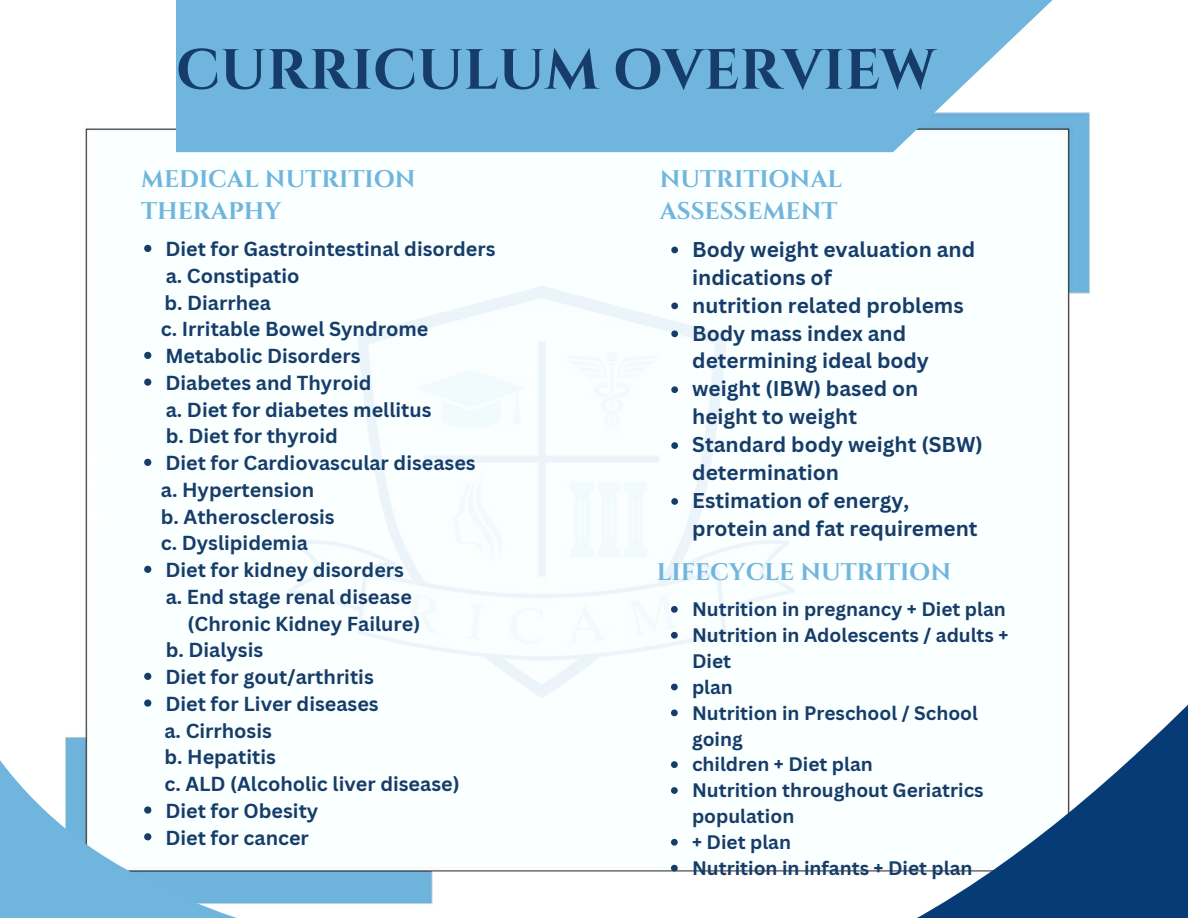
<style>
.page{position:relative;width:1188px;height:918px;background:#fff}
.page>*{position:absolute;margin:0;border:0;box-sizing:border-box;transform-origin:0 0}
.t1{font:700 56.55px "Cinzel";color:#163d69}
.t2{font:700 24px/32.7px "Cinzel";color:#70b5dd}
.t3{font:700 20.85px/27.9px "Canva Sans";color:#163d69}
.t4{font:700 19.8px "Canva Sans";color:#163d69}
.t5{font:700 19.05px/25.8px "Canva Sans";color:#163d69}
</style>
<div class="page">
<img style="left:85px;top:128px;width:1005px;height:579px">
<svg style="left:176px;top:0;width:914px;height:152px;background:#7ebce0"></svg>
<svg style="left:0;top:707px;width:425px;height:211px"></svg>
<svg style="left:425px;top:671px;width:763px;height:247px"></svg>
<img style="left:288px;top:221px;width:508px;height:507px">
<svg style="left:144px;top:245px;width:7px;height:7px"></svg>
<svg style="left:144px;top:352px;width:7px;height:7px"></svg>
<svg style="left:144px;top:379px;width:7px;height:7px"></svg>
<svg style="left:144px;top:459px;width:7px;height:7px"></svg>
<svg style="left:144px;top:566px;width:7px;height:7px"></svg>
<svg style="left:144px;top:673px;width:7px;height:7px"></svg>
<svg style="left:144px;top:699px;width:7px;height:8px"></svg>
<svg style="left:144px;top:806px;width:7px;height:8px"></svg>
<svg style="left:144px;top:833px;width:7px;height:7px"></svg>
<svg style="left:671px;top:247px;width:7px;height:6px"></svg>
<svg style="left:671px;top:303px;width:7px;height:6px"></svg>
<svg style="left:671px;top:330px;width:7px;height:7px"></svg>
<svg style="left:671px;top:386px;width:7px;height:7px"></svg>
<svg style="left:671px;top:442px;width:7px;height:7px"></svg>
<svg style="left:671px;top:498px;width:7px;height:7px"></svg>
<svg style="left:671px;top:606px;width:7px;height:7px"></svg>
<svg style="left:671px;top:632px;width:7px;height:7px"></svg>
<svg style="left:671px;top:684px;width:7px;height:6px"></svg>
<svg style="left:671px;top:710px;width:7px;height:6px"></svg>
<svg style="left:671px;top:761px;width:7px;height:7px"></svg>
<svg style="left:671px;top:787px;width:7px;height:7px"></svg>
<svg style="left:671px;top:839px;width:7px;height:7px"></svg>
<svg style="left:671px;top:865px;width:7px;height:7px"></svg>
<h1 class="t1" style="left:176px;top:34px;width:761px">CURRICULUM OVERVIEW</h1>
<p class="t2" style="left:141px;top:163px;width:276px">MEDICAL NUTRITION<br>THERAPHY</p>
<p class="t2" style="left:660px;top:163px;width:184px">NUTRITIONAL<br>ASSESSEMENT</p>
<p class="t4" style="left:165px;top:235px;width:332px">Diet for Gastrointestinal disorders</p>
<p class="t4" style="left:166px;top:262px;width:135px">a. Constipatio</p>
<p class="t4" style="left:164px;top:288px;width:108px">b. Diarrhea</p>
<p class="t4" style="left:161px;top:315px;width:269px">c. Irritable Bowel Syndrome</p>
<p class="t4" style="left:165px;top:342px;width:197px">Metabolic Disorders</p>
<p class="t4" style="left:165px;top:369px;width:208px">Diabetes and Thyroid</p>
<p class="t4" style="left:166px;top:395px;width:267px">a. Diet for diabetes mellitus</p>
<p class="t4" style="left:166px;top:422px;width:174px">b. Diet for thyroid</p>
<p class="t4" style="left:165px;top:449px;width:312px">Diet for Cardiovascular diseases</p>
<p class="t4" style="left:161px;top:476px;width:155px">a. Hypertension</p>
<p class="t4" style="left:161px;top:502px;width:175px">b. Atherosclerosis</p>
<p class="t4" style="left:161px;top:529px;width:149px">c. Dyslipidemia</p>
<p class="t4" style="left:165px;top:556px;width:240px">Diet for kidney disorders</p>
<p class="t4" style="left:166px;top:583px;width:248px">a. End stage renal disease</p>
<p class="t4" style="left:188px;top:609px;width:234px">(Chronic Kidney Failure)</p>
<p class="t4" style="left:166px;top:636px;width:99px">b. Dialysis</p>
<p class="t4" style="left:165px;top:663px;width:210px">Diet for gout/arthritis</p>
<p class="t4" style="left:165px;top:690px;width:215px">Diet for Liver diseases</p>
<p class="t4" style="left:164px;top:716px;width:109px">a. Cirrhosis</p>
<p class="t4" style="left:164px;top:743px;width:113px">b. Hepatitis</p>
<p class="t4" style="left:164px;top:770px;width:297px">c. ALD (Alcoholic liver disease)</p>
<p class="t4" style="left:165px;top:797px;width:154px">Diet for Obesity</p>
<p class="t4" style="left:165px;top:823px;width:145px">Diet for cancer</p>
<p class="t3" style="left:692px;top:235px;width:292px">Body weight evaluation and indications of<br>nutrition related problems<br>Body mass index and determining ideal body weight (IBW) based on height to weight<br>Standard body weight (SBW) determination<br>Estimation of energy, protein and fat requirement</p>
<p class="t2" style="left:657px;top:557px;width:296px">LIFECYCLE NUTRITION</p>
<p class="t5" style="left:692px;top:596px;width:318px">Nutrition in pregnancy + Diet plan<br>Nutrition in Adolescents / adults +<br>Diet<br>plan<br>Nutrition in Preschool / School going<br>children + Diet plan<br>Nutrition throughout Geriatrics population<br>+ Diet plan<br>Nutrition in infants + Diet plan</p>
</div>
